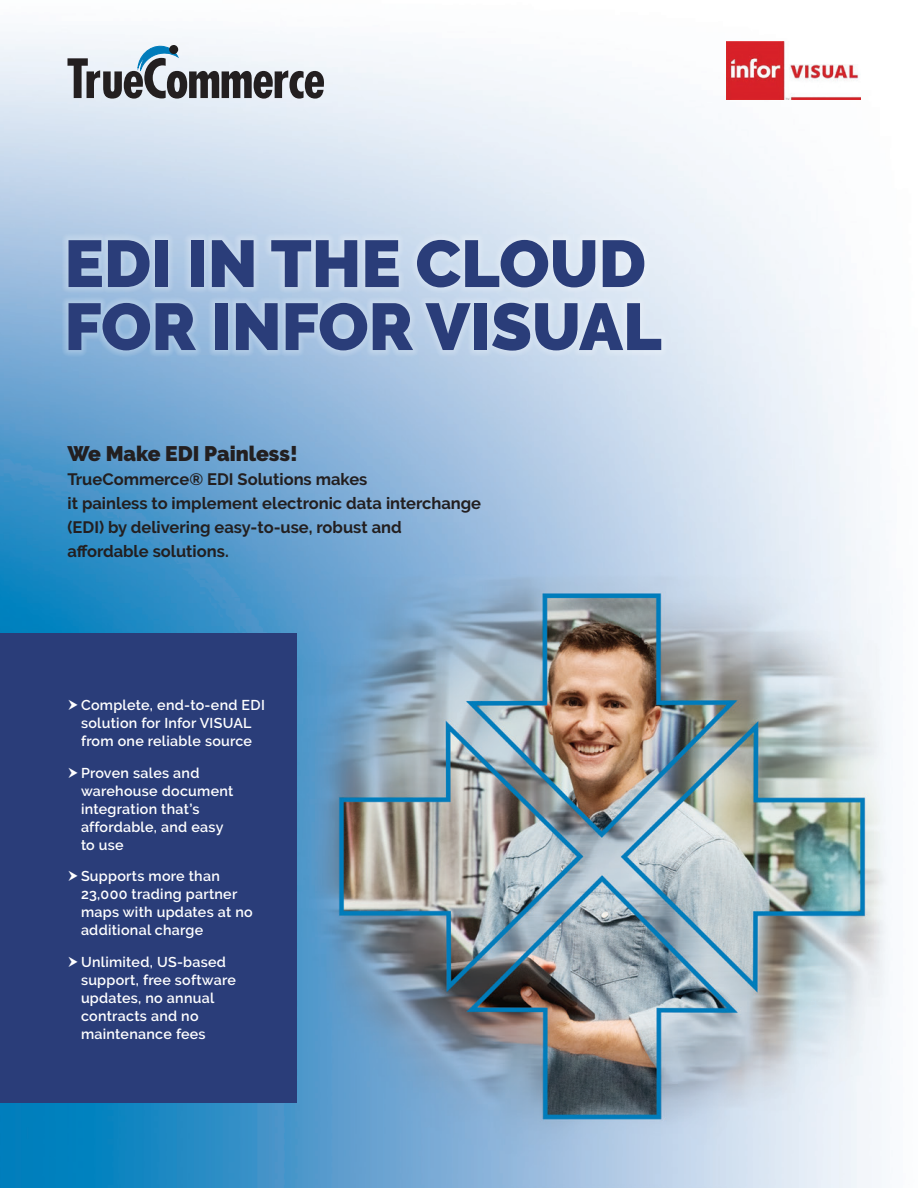
<style>
.page{position:relative;width:918px;height:1188px;background:#fff}
.page>*{position:absolute;margin:0;border:0;box-sizing:border-box;transform-origin:0 0}
.t1{font:900 66px/63px "Raleway";color:#2a3d79}
.t2{font:900 21px "Raleway";color:#231f20}
.t3{font:700 16.5px/24px "Raleway";color:#231f20}
.t4{font:600 14.25px/18px "Raleway";letter-spacing:.02em;color:#fff}
</style>
<div class="page">
<img style="left:0;top:32px;width:889px;height:1156px">
<div style="left:62px;top:233px;width:606px;height:125px;background:#fff;opacity:.5"></div>
<svg style="left:67px;top:45px;width:257px;height:54px"></svg>
<div style="left:0;top:633px;width:297px;height:469px;background:#2a3d79"></div>
<img style="left:726px;top:41px;width:135px;height:59px">
<p class="t1" style="left:64px;top:233px;width:599px">EDI IN THE CLOUD<br>FOR INFOR VISUAL</p>
<p class="t2" style="left:68px;top:441px;width:232px">We Make EDI Painless!</p>
<p class="t3" style="left:68px;top:467px;width:301px">TrueCommerce® EDI Solutions makes</p>
<p class="t3" style="left:68px;top:491px;width:415px">it painless to implement electronic data interchange (EDI) by delivering easy-to-use, robust and affordable solutions.</p>
<p class="t4" style="left:81px;top:696px;width:185px">Complete, end-to-end EDI solution for Infor VISUAL from one reliable source</p>
<p class="t4" style="left:81px;top:764px;width:154px">Proven sales and warehouse document integration that’s affordable, and easy to use</p>
<p class="t4" style="left:81px;top:867px;width:173px">Supports more than<br>23,000 trading partner maps with updates at no additional charge</p>
<p class="t4" style="left:81px;top:953px;width:156px">Unlimited, US-based support, free software updates, no annual contracts and no maintenance fees</p>
</div>
